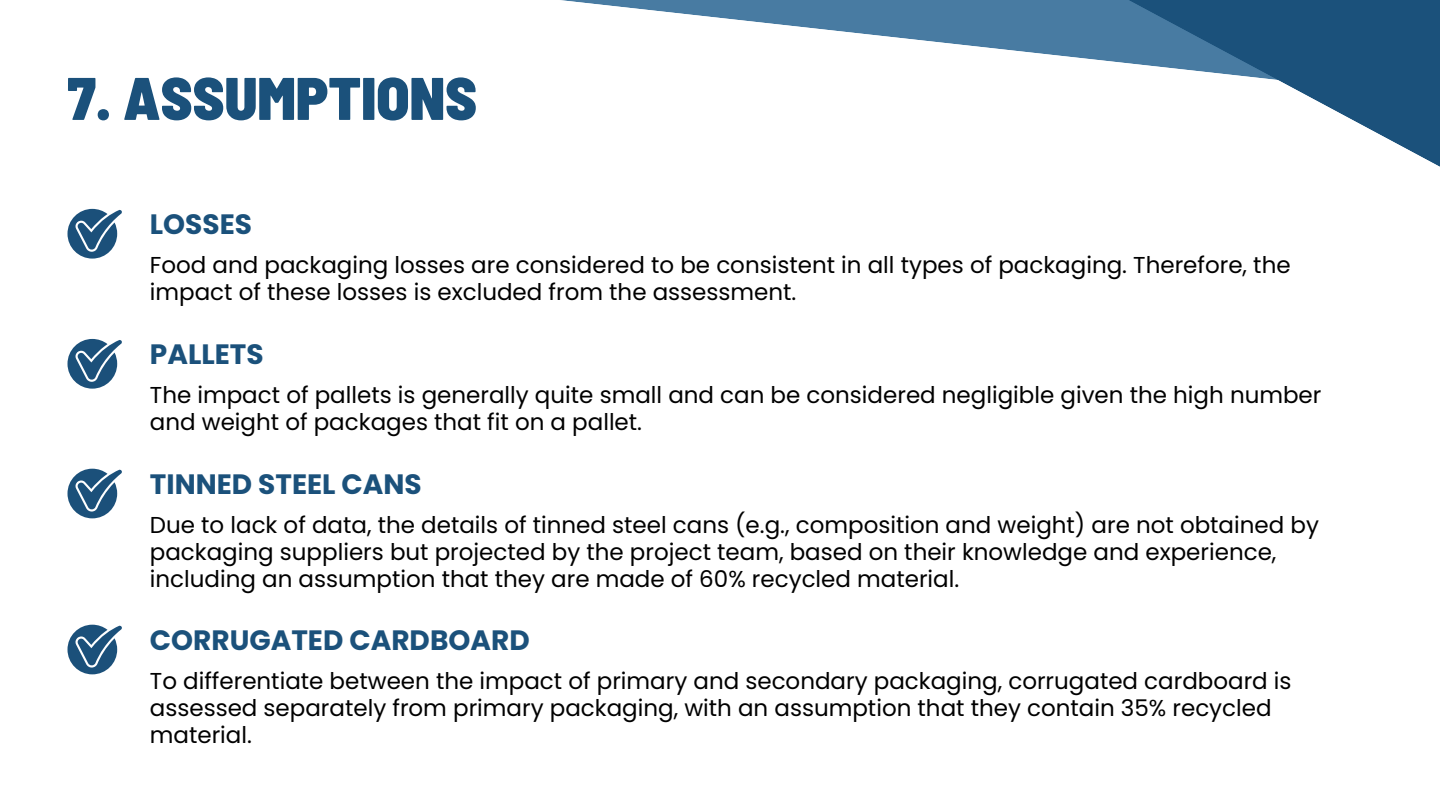
<style>
.page{position:relative;width:1440px;height:810px;background:#fff}
.page>*{position:absolute;margin:0;border:0;box-sizing:border-box;transform-origin:0 0}
.t1{font:900 semi-condensed 60px "Barlow";color:#1b517b}
.t2{font:700 28px "Poppins";color:#1b517b}
.t3{font:23px/27px "Poppins";color:#000}
</style>
<div class="page">
<svg style="left:68px;top:209px;width:54px;height:49px"></svg>
<svg style="left:68px;top:339px;width:54px;height:49px"></svg>
<svg style="left:68px;top:469px;width:54px;height:49px"></svg>
<svg style="left:561px;top:0;width:288px;height:33px"></svg>
<svg style="left:849px;top:0;width:591px;height:167px"></svg>
<svg style="left:68px;top:625px;width:54px;height:49px"></svg>
<h1 class="t1" style="left:68px;top:60px;width:411px">7. ASSUMPTIONS</h1>
<p class="t2" style="left:150px;top:205px;width:104px">LOSSES</p>
<h2 class="t3" style="left:150px;top:252px;width:1142px">Food and packaging losses are considered to be consistent in all types of packaging. Therefore, the impact of these losses is excluded from the assessment.</h2>
<p class="t2" style="left:150px;top:335px;width:115px">PALLETS</p>
<p class="t3" style="left:150px;top:382px;width:1173px">The impact of pallets is generally quite small and can be considered negligible given the high number and weight of packages that fit on a pallet.</p>
<h2 class="t2" style="left:150px;top:465px;width:273px">TINNED STEEL CANS</h2>
<p class="t3" style="left:150px;top:512px;width:1171px">Due to lack of data, the details of tinned steel cans (e.g., composition and weight) are not obtained by packaging suppliers but projected by the project team, based on their knowledge and experience, including an assumption that they are made of 60% recycled material.</p>
<p class="t2" style="left:150px;top:621px;width:381px">CORRUGATED CARDBOARD</p>
<h2 class="t3" style="left:150px;top:668px;width:1143px">To differentiate between the impact of primary and secondary packaging, corrugated cardboard is assessed separately from primary packaging, with an assumption that they contain 35% recycled material.</h2>
</div>
